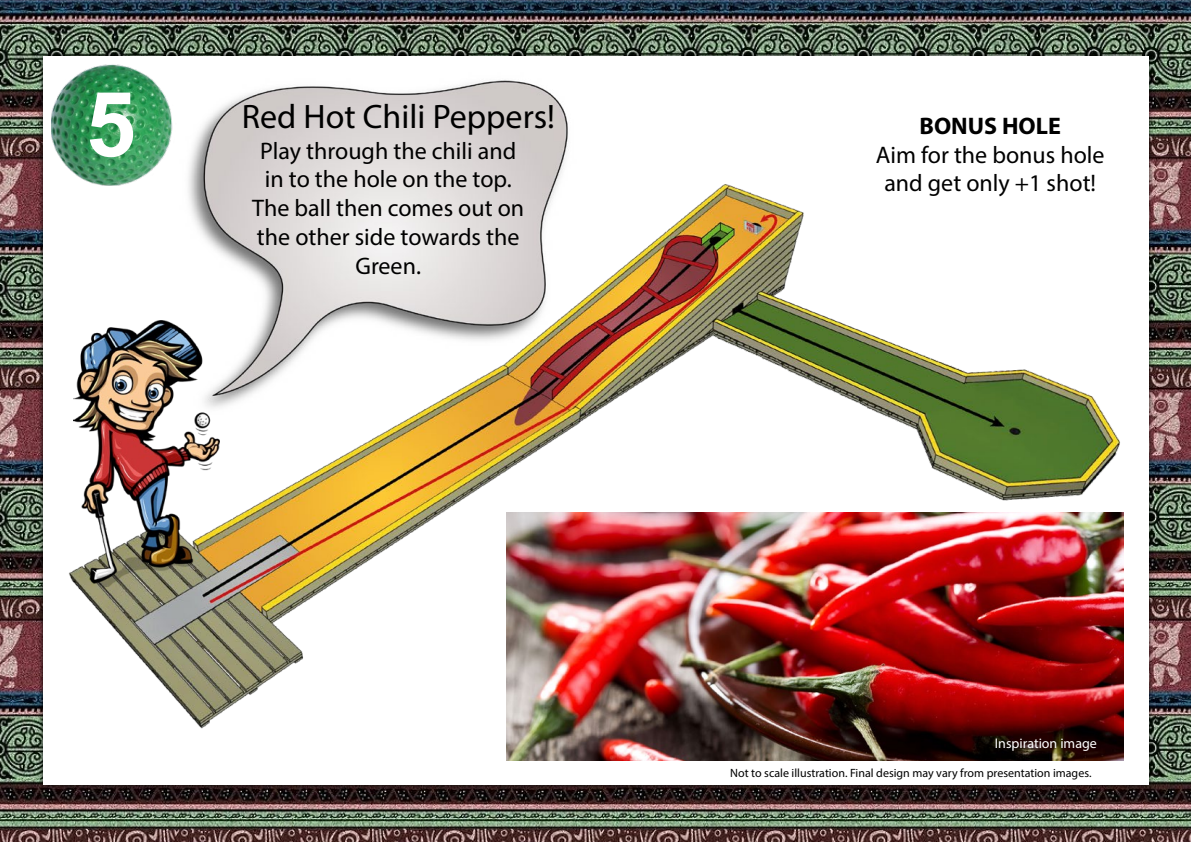
<style>
.page{position:relative;width:1191px;height:842px;background:#fff}
.page>*{position:absolute;margin:0;border:0;box-sizing:border-box;transform-origin:0 0}
.t1{font:700 90px "Arial";color:#fff}
.t2{font:34px "Myriad Pro";color:#000}
.t3{font:24px/28.8px "Myriad Pro";color:#000;text-align:center}
.t4{font:700 24px "Myriad Pro";color:#000}
.t5{font:14px "Myriad Pro";color:#fff}
.t6{font:12px "Myriad Pro";color:#000}
</style>
<div class="page">
<img style="left:0;top:0;width:1191px;height:842px">
<div style="left:43px;top:57px;width:1105px;height:728px;background:#fff"></div>
<img style="left:51px;top:50px;width:129px;height:16px">
<img style="left:22px;top:66px;width:1140px;height:709px">
<img style="left:506px;top:512px;width:617px;height:248px">
<img style="left:74px;top:321px;width:146px;height:265px">
<img style="left:179px;top:72px;width:397px;height:346px">
<h1 class="t1" style="left:86px;top:61px;width:52px">5</h1>
<h2 class="t2" style="left:242px;top:96px;width:315px">Red Hot Chili Peppers!</h2>
<p class="t3" style="left:252px;top:136px;width:273px">Play through the chili and in to the hole on the top.<br>The ball then comes out on the other side towards the<br>Green.</p>
<p class="t4" style="left:919px;top:110px;width:143px">BONUS HOLE</p>
<p class="t3" style="left:876px;top:140px;width:230px">Aim for the bonus hole and get only +1 shot!</p>
<p class="t5" style="left:994px;top:734px;width:104px">Inspiration image</p>
<p class="t6" style="left:730px;top:765px;width:363px">Not to scale illustration. Final design may vary from presentation images.</p>
</div>
